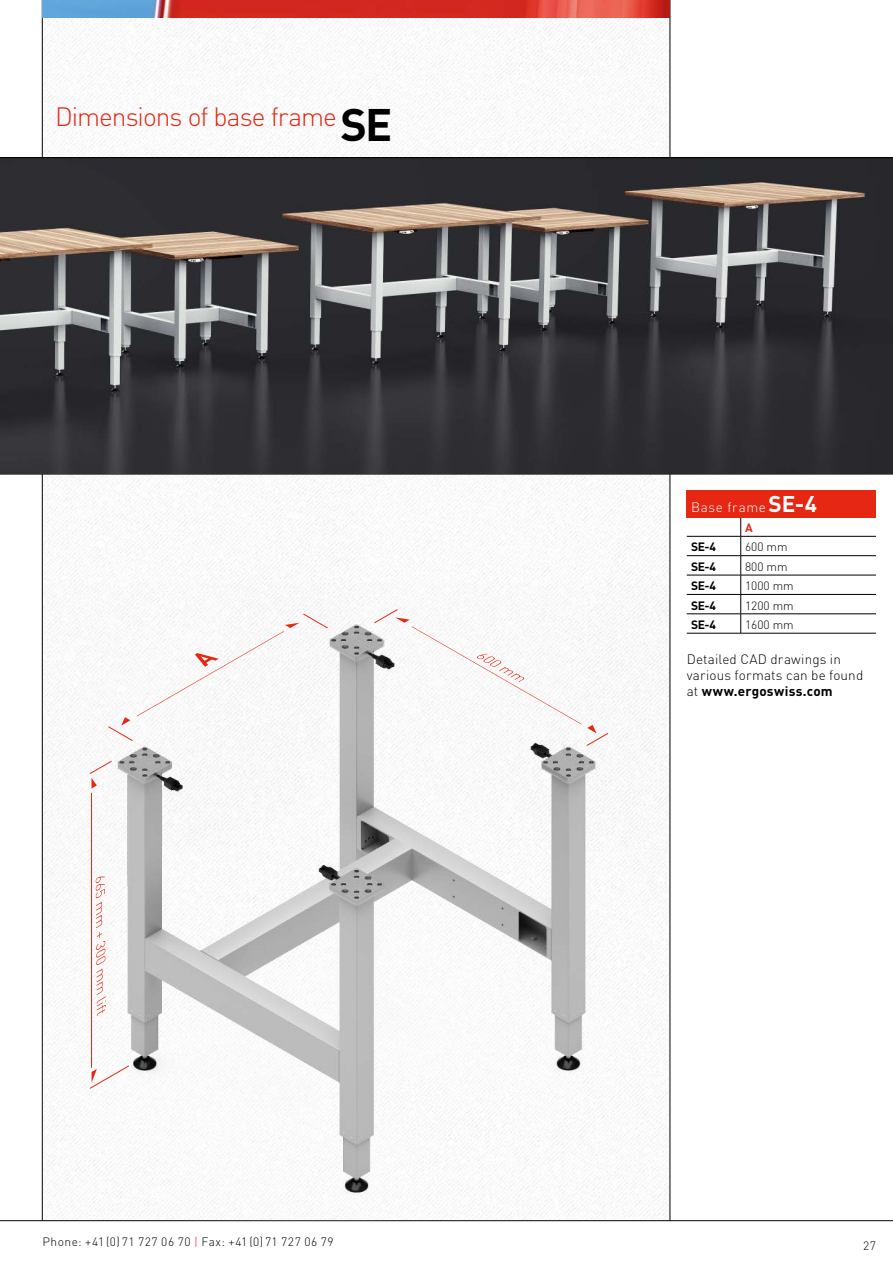
<style>
.page{position:relative;width:893px;height:1263px;background:#fff}
.page>*{position:absolute;margin:0;border:0;box-sizing:border-box;transform-origin:0 0}
.t1{font:300 26.25px "DIN";letter-spacing:-.035em;color:#e52713}
.t2{font:300 13.5px/15.8px "DIN";letter-spacing:.01em;color:#000}
.t3{font:300 13.5px "DIN";letter-spacing:.055em;color:#fff}
.t4{font:300 12px "DIN";letter-spacing:.045em;color:#000}
.t5{font:300 12px "DIN";color:#000}
.t6{font:700 12px "DIN";letter-spacing:-.03em;color:#000}
.t7{font:700 12px "DIN";color:#e52713}
.s1{font-weight:700;font-size:45px;color:#000}
.s2{font-weight:700;font-size:22.5px}
.s3{font-weight:700}
.s4{color:#e52713}
</style>
<div class="page">
<img style="left:43px;top:475px;width:627px;height:109px">
<img style="left:43px;top:17px;width:627px;height:140px">
<hr style="left:42px;top:0;width:1px;height:1220px;background:#000">
<hr style="left:670px;top:0;width:1px;height:1221px;background:#000">
<hr style="left:0;top:1220px;width:893px;height:1px;background:#000">
<img style="left:43px;top:0;width:627px;height:17px">
<hr style="left:0;top:474px;width:893px;height:1px;background:#000">
<div style="left:687px;top:491px;width:189px;height:27px;background:#e52713"></div>
<svg style="left:740px;top:518px;width:1px;height:115px"></svg>
<hr style="left:687px;top:536px;width:54px;height:1px;background:#000">
<hr style="left:741px;top:536px;width:135px;height:1px;background:#000">
<hr style="left:687px;top:555px;width:54px;height:1px;background:#000">
<hr style="left:741px;top:555px;width:135px;height:1px;background:#000">
<hr style="left:687px;top:575px;width:54px;height:1px;background:#000">
<hr style="left:741px;top:575px;width:135px;height:1px;background:#000">
<hr style="left:687px;top:594px;width:54px;height:1px;background:#000">
<hr style="left:741px;top:594px;width:135px;height:1px;background:#000">
<hr style="left:687px;top:613px;width:54px;height:1px;background:#000">
<hr style="left:741px;top:613px;width:135px;height:1px;background:#000">
<hr style="left:687px;top:633px;width:54px;height:1px;background:#000">
<hr style="left:741px;top:633px;width:135px;height:1px;background:#000">
<img style="left:0;top:158px;width:893px;height:315px">
<hr style="left:0;top:157px;width:893px;height:1px;background:#000">
<img style="left:43px;top:584px;width:627px;height:637px">
<svg style="left:89px;top:760px;width:41px;height:329px"></svg>
<hr style="left:91px;top:793px;width:1px;height:275px;background:#e52713">
<svg style="left:108px;top:613px;width:220px;height:128px"></svg>
<svg style="left:374px;top:609px;width:235px;height:137px"></svg>
<h1 class="t1" style="left:55px;top:100px;width:339px">Dimensions of base frame <span class="s1">SE</span></h1>
<p class="t3" style="left:691px;top:499px;width:127px">Base frame<span class="s2">SE-4</span></p>
<p class="t7" style="left:745px;top:520px;width:9px">A</p>
<p class="t6" style="left:691px;top:539px;width:26px">SE-4</p>
<p class="t5" style="left:745px;top:540px;width:44px">600 mm</p>
<p class="t6" style="left:691px;top:559px;width:26px">SE-4</p>
<p class="t5" style="left:745px;top:559px;width:44px">800 mm</p>
<p class="t6" style="left:691px;top:578px;width:26px">SE-4</p>
<p class="t5" style="left:745px;top:578px;width:50px">1000 mm</p>
<p class="t6" style="left:691px;top:597px;width:26px">SE-4</p>
<p class="t5" style="left:745px;top:598px;width:50px">1200 mm</p>
<p class="t6" style="left:691px;top:617px;width:26px">SE-4</p>
<p class="t5" style="left:745px;top:617px;width:50px">1600 mm</p>
<p class="t2" style="left:687px;top:651px;width:178px">Detailed CAD drawings in various formats can be found at <span class="s3">www.ergoswiss.com</span></p>
<p class="t4" style="left:43px;top:1234px;width:293px">Phone: +41 (0) 71 727 06 70 <span class="s4">|</span> Fax: +41 (0) 71 727 06 79</p>
<p class="t5" style="left:863px;top:1238px;width:14px">27</p>
</div>
